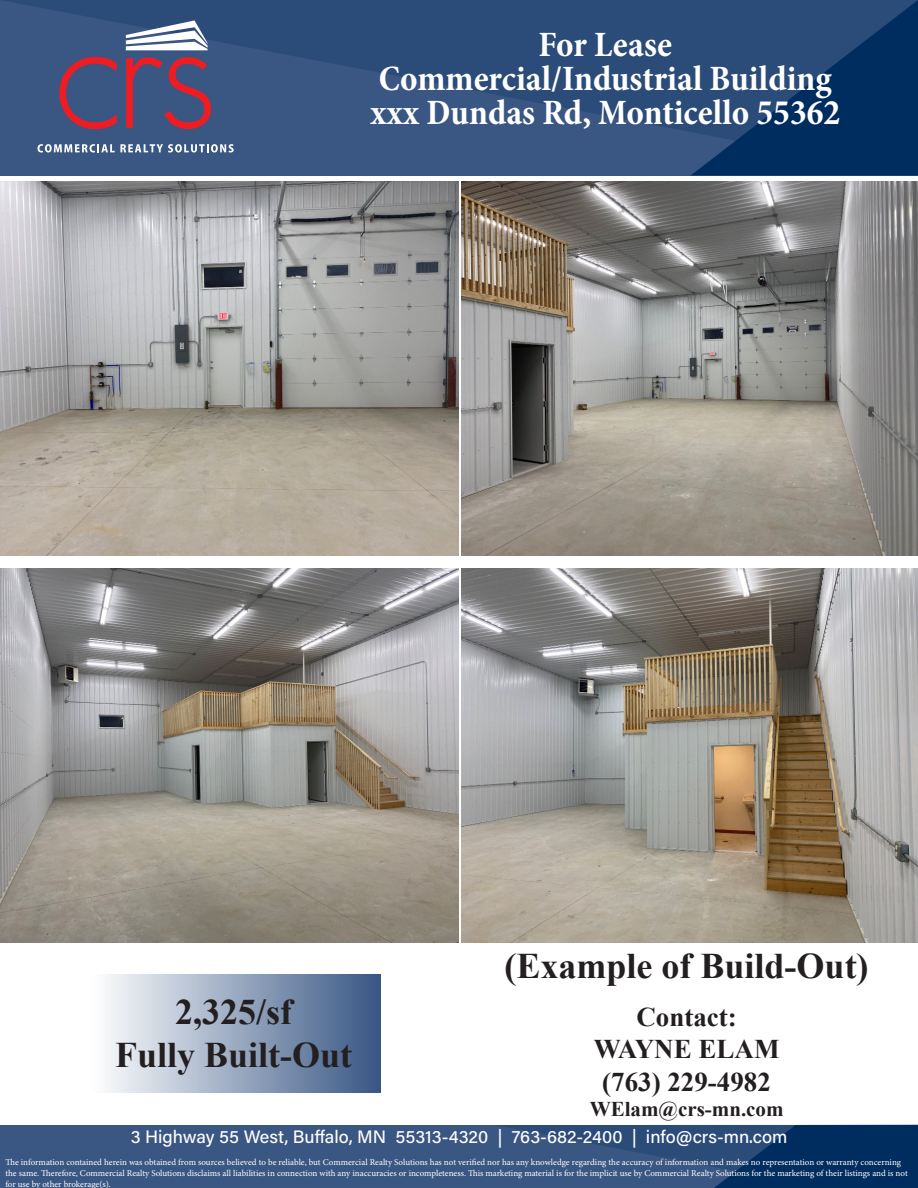
<style>
.page{position:relative;width:918px;height:1188px;background:#fff}
.page>*{position:absolute;margin:0;border:0;box-sizing:border-box;transform-origin:0 0}
.t1{font:700 condensed 36px "Minion Pro";color:#fff}
.t2{font:700 36px "Times New Roman";color:#231f20}
.t3{font:700 27px "Times New Roman";color:#231f20}
.t4{font:700 21px "Times New Roman";color:#231f20}
.t5{font:500 18px "Acumin Pro";color:#fcfcfc}
.t6{font:9px/10.8px "Minion Pro";color:#fff}
</style>
<div class="page">
<div style="left:0;top:1125px;width:918px;height:63px;background:#3a5682"></div>
<svg style="left:0;top:0;width:918px;height:176px;background:#2b4b79"></svg>
<svg style="left:498px;top:1125px;width:420px;height:63px"></svg>
<svg style="left:126px;top:20px;width:82px;height:30px"></svg>
<svg style="left:37px;top:144px;width:197px;height:9px"></svg>
<svg style="left:59px;top:57px;width:58px;height:72px;background:#65486b"></svg>
<svg style="left:126px;top:57px;width:85px;height:72px;background:#6c4567"></svg>
<div style="left:87px;top:975px;width:293px;height:117px;background:linear-gradient(to right,#fff,#385784)"></div>
<img style="left:0;top:181px;width:459px;height:374px">
<img style="left:0;top:569px;width:459px;height:373px">
<img style="left:461px;top:569px;width:457px;height:373px">
<img style="left:461px;top:181px;width:457px;height:374px">
<p class="t1" style="left:538px;top:20px;width:135px">For Lease</p>
<p class="t1" style="left:379px;top:54px;width:454px">Commercial/Industrial Building</p>
<p class="t1" style="left:370px;top:87px;width:472px">xxx Dundas Rd, Monticello 55362</p>
<p class="t2" style="left:175px;top:986px;width:118px">2,325/sf</p>
<p class="t2" style="left:115px;top:1029px;width:239px">Fully Built-Out</p>
<p class="t2" style="left:505px;top:940px;width:366px">(Example of Build-Out)</p>
<p class="t3" style="left:636px;top:997px;width:102px">Contact:</p>
<p class="t3" style="left:594px;top:1030px;width:187px">WAYNE ELAM</p>
<p class="t3" style="left:602px;top:1062px;width:170px">(763) 229-4982</p>
<p class="t4" style="left:590px;top:1094px;width:195px">WElam@crs-mn.com</p>
<p class="t5" style="left:131px;top:1124px;width:658px">3 Highway 55 West, Buffalo, MN 55313-4320 | 763-682-2400 | info@crs-mn.com</p>
<p class="t6" style="left:5px;top:1157px;width:904px">The information contained herein was obtained from sources believed to be reliable, but Commercial Realty Solutions has not verified nor has any knowledge regarding the accuracy of information and makes no representation or warranty concerning the same. Therefore, Commercial Realty Solutions disclaims all liabilities in connection with any inaccuracies or incompleteness. This marketing material is for the implicit use by Commercial Realty Solutions for the marketing of their listings and is not for use by other brokerage(s).</p>
</div>
